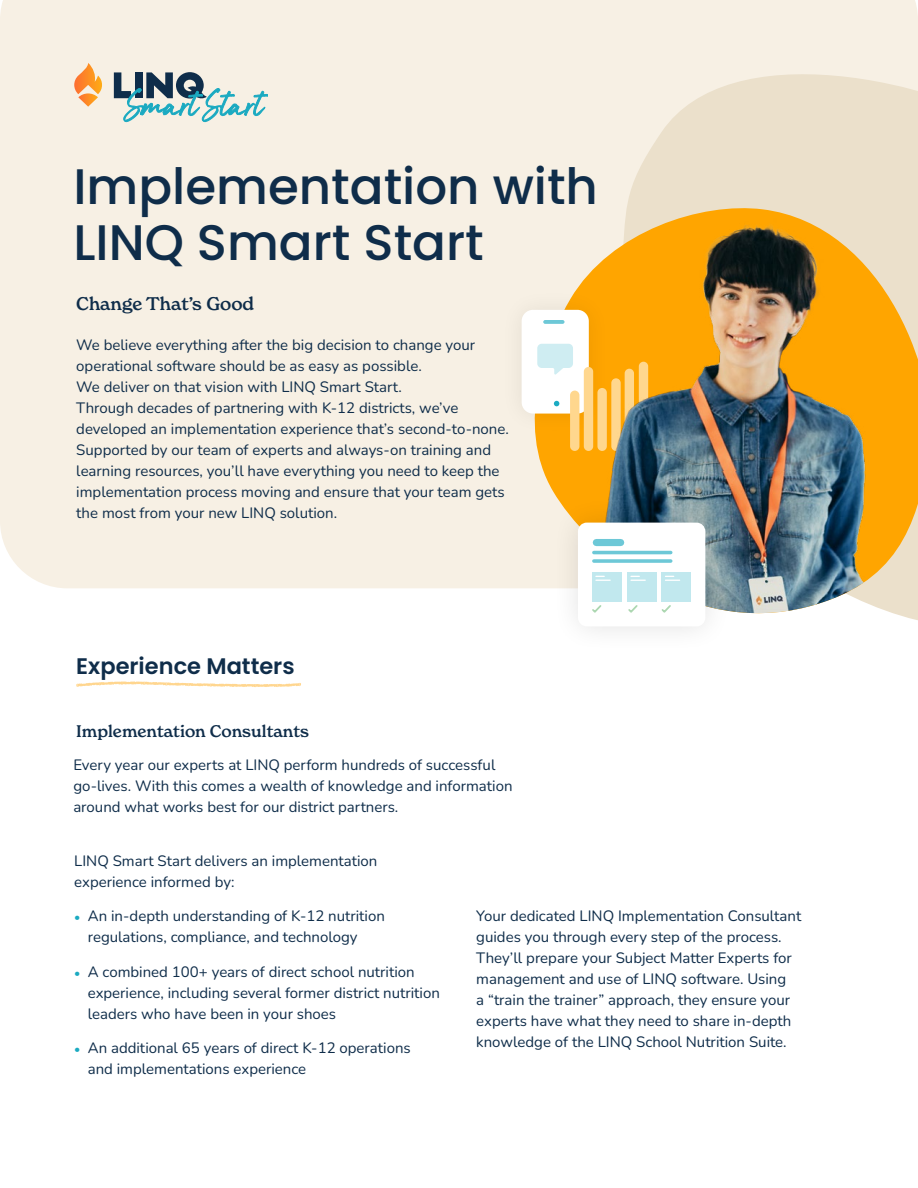
<style>
.page{position:relative;width:918px;height:1188px;background:#fff}
.page>*{position:absolute;margin:0;border:0;box-sizing:border-box;transform-origin:0 0}
.t1{font:500 49.95px/55.5px "Poppins";color:#0f2d4a}
.t2{font:600 22.5px "Poppins";color:#0f2d4a}
.t3{font:500 18px "New Spirit";color:#0f2d4a}
.t4{font:500 16.5px "New Spirit";color:#0f2d4a}
.t5{font:15px/21px "Nunito";color:#0f2d4a}
.s1{font-size:12px;color:#1baac1}
</style>
<div class="page">
<div style="left:0;top:0;width:918px;height:588px;background:#f7f0e4"></div>
<svg style="left:607px;top:34px;width:311px;height:150px;background:#f0e7d5"></svg>
<svg style="left:513px;top:202px;width:405px;height:418px;fill:#f7f0e4"></svg>
<img style="left:543px;top:208px;width:375px;height:407px">
<svg style="left:74px;top:63px;width:29px;height:44px"></svg>
<svg style="left:114px;top:72px;width:154px;height:50px;background:#a8c0c1"></svg>
<div style="left:551px;top:495px;width:181px;height:159px;background:#000;opacity:.12"></div>
<div style="left:578px;top:523px;width:127px;height:103px;background:#fff;border-radius:9px"></div>
<div style="left:596px;top:539px;width:25px;height:7px;background:#6dc8d7"></div>
<div style="left:592px;top:572px;width:30px;height:30px;background:#c1e8ee"></div>
<div style="left:662px;top:572px;width:29px;height:30px;background:#c1e8ee"></div>
<div style="left:627px;top:572px;width:30px;height:30px;background:#c1e8ee"></div>
<svg style="left:592px;top:605px;width:10px;height:8px"></svg>
<svg style="left:661px;top:605px;width:10px;height:8px"></svg>
<svg style="left:628px;top:605px;width:10px;height:8px"></svg>
<svg style="left:596px;top:576px;width:14px;height:5px"></svg>
<svg style="left:665px;top:576px;width:15px;height:5px"></svg>
<svg style="left:631px;top:576px;width:14px;height:5px"></svg>
<hr style="left:594px;top:551px;width:77px;height:3px;background:#1baac1">
<svg style="left:594px;top:559px;width:77px;height:4px"></svg>
<div style="left:499px;top:287px;width:112px;height:149px;background:#000;opacity:.08"></div>
<div style="left:522px;top:310px;width:67px;height:104px;background:#fff;border-radius:11px"></div>
<svg style="left:543px;top:320px;width:22px;height:4px"></svg>
<svg style="left:554px;top:401px;width:5px;height:5px"></svg>
<svg style="left:537px;top:344px;width:36px;height:31px"></svg>
<div style="left:570px;top:391px;width:9px;height:60px;background:#ffd78e;border-radius:5px"></div>
<svg style="left:76px;top:681px;width:225px;height:6px"></svg>
<img style="left:578px;top:184px;width:340px;height:286px">
<h1 class="t1" style="left:73px;top:159px;width:526px">Implementation with<br>LINQ Smart Start</h1>
<p class="t3" style="left:76px;top:292px;width:180px">Change That’s Good</p>
<p class="t5" style="left:76px;top:334px;width:434px">We believe everything after the big decision to change your operational software should be as easy as possible.<br>We deliver on that vision with LINQ Smart Start.<br>Through decades of partnering with K-12 districts, we’ve developed an implementation experience that’s second-to-none.<br>Supported by our team of experts and always-on training and learning resources, you’ll have everything you need to keep the implementation process moving and ensure that your team gets the most from your new LINQ solution.</p>
<h2 class="t2" style="left:76px;top:653px;width:220px">Experience Matters</h2>
<p class="t4" style="left:76px;top:721px;width:234px">Implementation Consultants</p>
<p class="t5" style="left:73px;top:753px;width:441px">Every year our experts at LINQ perform hundreds of successful go-lives. With this comes a wealth of knowledge and information around what works best for our district partners.</p>
<p class="t5" style="left:74px;top:849px;width:305px">LINQ Smart Start delivers an implementation experience informed by:</p>
<p class="t5" style="left:88px;top:905px;width:299px;text-indent:-14px"><span class="s1">•</span> An in-depth understanding of K-12 nutrition regulations, compliance, and technology</p>
<p class="t5" style="left:88px;top:960px;width:354px;text-indent:-14px"><span class="s1">•</span> A combined 100+ years of direct school nutrition experience, including several former district nutrition leaders who have been in your shoes</p>
<p class="t5" style="left:88px;top:1037px;width:324px;text-indent:-14px"><span class="s1">•</span> An additional 65 years of direct K-12 operations and implementations experience</p>
<p class="t5" style="left:476px;top:905px;width:326px">Your dedicated LINQ Implementation Consultant guides you through every step of the process.<br>They’ll prepare your Subject Matter Experts for management and use of LINQ software. Using<br>a “train the trainer” approach, they ensure your experts have what they need to share in-depth knowledge of the LINQ School Nutrition Suite.</p>
</div>
